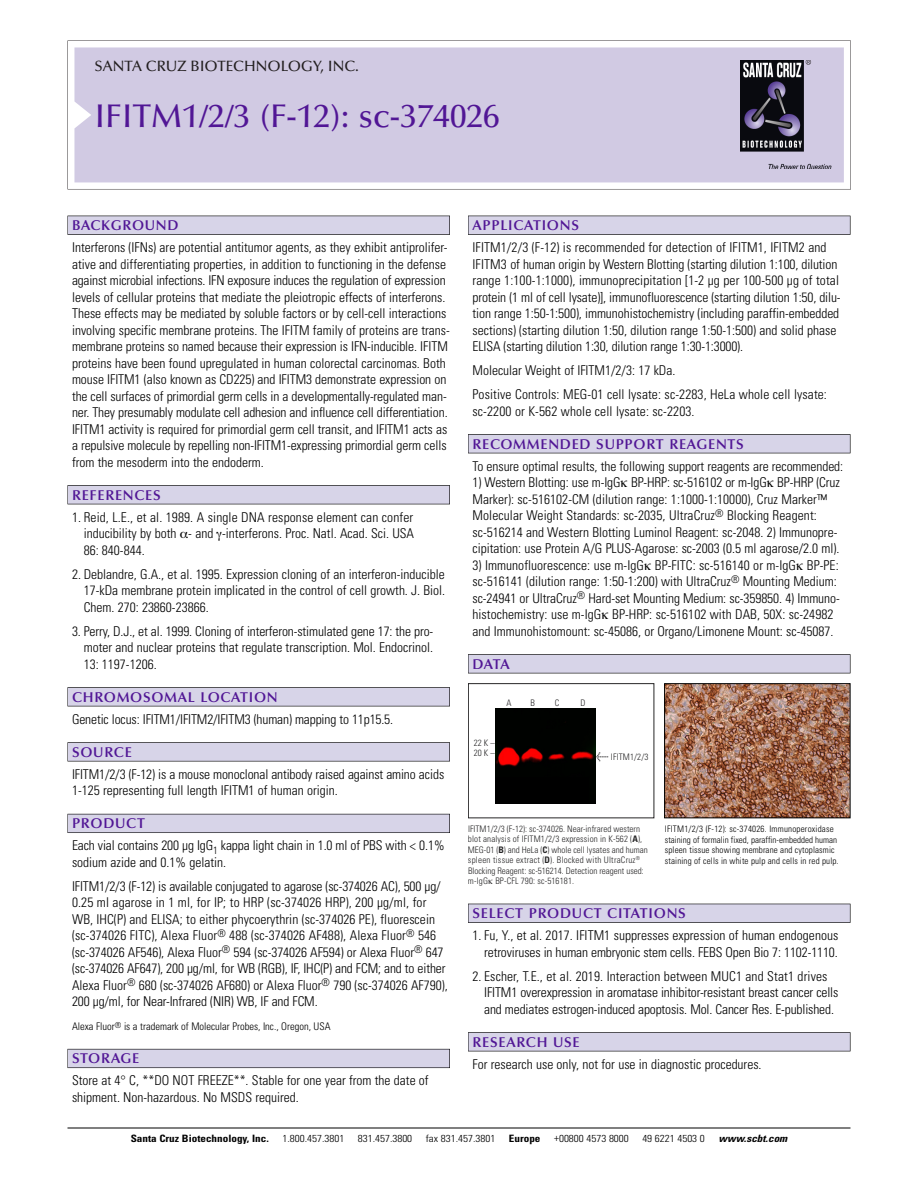
<style>
.page{position:relative;width:918px;height:1188px;background:#fff}
.page>*{position:absolute;margin:0;border:0;box-sizing:border-box;transform-origin:0 0}
.t1{font:500 33px "Optima";color:#511695}
.t2{font:500 15px "Optima";color:#231f20}
.t3{font:600 14.25px "Optima";letter-spacing:.05em;color:#511695}
.t4{font:300 condensed 13.5px/16.5px "Univers";color:#000}
.t5{font:300 condensed 10.5px "Univers";color:#000}
.t6{font:300 condensed 10.2px "Univers";color:#000;scale:1.1 1}
.t7{font:700 condensed 10.2px "Univers";color:#000;scale:1.1 1}
.t8{font:italic 700 condensed 10.2px "Univers";color:#000;scale:1.1 1}
.t9{font:300 condensed 9px/10.5px "Univers";letter-spacing:.005em;color:#272627}
.t10{font:300 condensed 9px/10.5px "Univers";letter-spacing:.015em;color:#000}
.s1{font-family:"Meta Plus";font-weight:400;font-stretch:normal;font-size:10.5px}
.s2{font-weight:700}
</style>
<div class="page">
<svg style="left:74px;top:41px;width:777px;height:148px"></svg>
<div style="left:74px;top:47px;width:770px;height:135px;background:#d1cae3"></div>
<img style="left:741px;top:60px;width:90px;height:108px">
<div style="left:68px;top:216px;width:382px;height:19px;background:#535256"></div>
<div style="left:68px;top:216px;width:381px;height:18px;background:#d7d4e8"></div>
<div style="left:68px;top:485px;width:382px;height:19px;background:#515155"></div>
<div style="left:68px;top:486px;width:381px;height:18px;background:#d7d4e8"></div>
<div style="left:68px;top:687px;width:382px;height:19px;background:#545357"></div>
<div style="left:68px;top:688px;width:381px;height:18px;background:#d7d4e8"></div>
<div style="left:68px;top:742px;width:382px;height:19px;background:#575659"></div>
<div style="left:68px;top:743px;width:381px;height:18px;background:#d7d4e8"></div>
<div style="left:68px;top:814px;width:382px;height:19px;background:#595860"></div>
<div style="left:68px;top:814px;width:381px;height:18px;background:#d7d4e8"></div>
<div style="left:68px;top:1049px;width:382px;height:19px;background:#64626c"></div>
<div style="left:68px;top:1049px;width:381px;height:18px;background:#d7d4e8"></div>
<div style="left:468px;top:216px;width:382px;height:19px;background:#535256"></div>
<div style="left:468px;top:216px;width:382px;height:18px;background:#d7d4e8"></div>
<div style="left:468px;top:434px;width:382px;height:19px;background:#515155"></div>
<div style="left:468px;top:435px;width:382px;height:18px;background:#d7d4e8"></div>
<div style="left:468px;top:654px;width:382px;height:19px;background:#545357"></div>
<div style="left:468px;top:655px;width:382px;height:18px;background:#d7d4e8"></div>
<div style="left:468px;top:904px;width:382px;height:19px;background:#525156"></div>
<div style="left:468px;top:904px;width:382px;height:18px;background:#d7d4e8"></div>
<div style="left:468px;top:1032px;width:382px;height:19px;background:#545357"></div>
<div style="left:468px;top:1033px;width:382px;height:18px;background:#d7d4e8"></div>
<hr style="left:68px;top:1128px;width:782px;height:1px;background:#000">
<img style="left:666px;top:685px;width:182px;height:131px">
<div style="left:664px;top:683px;width:186px;height:135px;border:1px solid #000"></div>
<div style="left:468px;top:683px;width:186px;height:135px;border:1px solid #272627"></div>
<img style="left:496px;top:709px;width:99px;height:94px">
<p class="t2" style="left:94px;top:60px;width:266px">SANTA CRUZ BIOTECHNOLOGY, INC.</p>
<p class="t1" style="left:94px;top:102px;width:407px">IFITM1/2/3 (F-12): sc-374026</p>
<p class="t3" style="left:72px;top:219px;width:108px">BACKGROUND</p>
<p class="t4" style="left:72px;top:240px;width:379px">Interferons (IFNs) are potential antitumor agents, as they exhibit antiprolifer&shy;ative and differentiating properties, in addition to functioning in the defense against microbial infections. IFN exposure induces the regulation of expression levels of cellular proteins that mediate the pleiotropic effects of interferons.<br>These effects may be mediated by soluble factors or by cell-cell interactions involving specific membrane proteins. The IFITM family of proteins are trans&shy;membrane proteins so named because their expression is IFN-inducible. IFITM proteins have been found upregulated in human colorectal carcinomas. Both mouse IFITM1 (also known as CD225) and IFITM3 demonstrate expression on the cell surfaces of primordial germ cells in a developmentally-regulated man&shy;ner. They presumably modulate cell adhesion and influence cell differentiation.<br>IFITM1 activity is required for primordial germ cell transit, and IFITM1 acts as a repulsive molecule by repelling non-IFITM1-expressing primordial germ cells from the mesoderm into the endoderm.</p>
<p class="t3" style="left:72px;top:489px;width:90px">REFERENCES</p>
<p class="t4" style="left:84px;top:510px;width:332px;text-align:justify;text-indent:-12px">1. Reid, L.E., et al. 1989. A single DNA response element can confer inducibility by both - and -interferons. Proc. Natl. Acad. Sci. USA 86: 840-844.</p>
<p class="t4" style="left:84px;top:567px;width:363px;text-align:justify;text-indent:-12px">2. Deblandre, G.A., et al. 1995. Expression cloning of an interferon-inducible 17-kDa membrane protein implicated in the control of cell growth. J. Biol.<br>Chem. 270: 23860-23866.</p>
<p class="t4" style="left:84px;top:624px;width:351px;text-align:justify;text-indent:-12px">3. Perry, D.J., et al. 1999. Cloning of interferon-stimulated gene 17: the pro&shy;moter and nuclear proteins that regulate transcription. Mol. Endocrinol.<br>13: 1197-1206.</p>
<p class="t3" style="left:72px;top:691px;width:207px">CHROMOSOMAL LOCATION</p>
<p class="t4" style="left:72px;top:712px;width:323px">Genetic locus: IFITM1/IFITM2/IFITM3 (human) mapping to 11p15.5.</p>
<p class="t3" style="left:72px;top:746px;width:61px">SOURCE</p>
<p class="t4" style="left:72px;top:767px;width:374px">IFITM1/2/3 (F-12) is a mouse monoclonal antibody raised against amino acids<br>1-125 representing full length IFITM1 of human origin.</p>
<p class="t3" style="left:72px;top:817px;width:74px">PRODUCT</p>
<p class="t4" style="left:72px;top:839px;width:374px">Each vial contains 200 µg IgG<sub>1</sub> kappa light chain in 1.0 ml of PBS with &lt; 0.1% sodium azide and 0.1% gelatin.</p>
<p class="t4" style="left:72px;top:879px;width:377px">IFITM1/2/3 (F-12) is available conjugated to agarose (sc-374026 AC), 500 µg/ 0.25 ml agarose in 1 ml, for IP; to HRP (sc-374026 HRP), 200 µg/ml, for WB, IHC(P) and ELISA; to either phycoerythrin (sc-374026 PE), fluorescein (sc-374026 FITC), Alexa Fluor<sup>®</sup> 488 (sc-374026 AF488), Alexa Fluor<sup>®</sup> 546 (sc-374026 AF546), Alexa Fluor<sup>®</sup> 594 (sc-374026 AF594) or Alexa Fluor<sup>®</sup> 647 (sc-374026 AF647), 200 µg/ml, for WB (RGB), IF, IHC(P) and FCM; and to either Alexa Fluor<sup>®</sup> 680 (sc-374026 AF680) or Alexa Fluor<sup>®</sup> 790 (sc-374026 AF790), 200 µg/ml, for Near-Infrared (NIR) WB, IF and FCM.</p>
<p class="t5" style="left:72px;top:1023px;width:260px">Alexa Fluor<sup>®</sup> is a trademark of Molecular Probes, Inc., Oregon, USA</p>
<p class="t3" style="left:72px;top:1053px;width:69px">STORAGE</p>
<p class="t4" style="left:72px;top:1074px;width:358px">Store at 4° C, **DO NOT FREEZE**. Stable for one year from the date of shipment. Non-hazardous. No MSDS required.</p>
<p class="t3" style="left:473px;top:219px;width:108px">APPLICATIONS</p>
<p class="t4" style="left:473px;top:240px;width:370px">IFITM1/2/3 (F-12) is recommended for detection of IFITM1, IFITM2 and IFITM3 of human origin by Western Blotting (starting dilution 1:100, dilution range 1:100-1:1000), immunoprecipitation [1-2 µg per 100-500 µg of total protein (1 ml of cell lysate)], immunofluorescence (starting dilution 1:50, dilu&shy;tion range 1:50-1:500), immunohistochemistry (including paraffin-embedded sections) (starting dilution 1:50, dilution range 1:50-1:500) and solid phase ELISA (starting dilution 1:30, dilution range 1:30-1:3000).</p>
<p class="t4" style="left:473px;top:363px;width:204px">Molecular Weight of IFITM1/2/3: 17 kDa.</p>
<p class="t4" style="left:473px;top:387px;width:356px">Positive Controls: MEG-01 cell lysate: sc-2283, HeLa whole cell lysate: sc-2200 or K-562 whole cell lysate: sc-2203.</p>
<p class="t3" style="left:473px;top:438px;width:273px">RECOMMENDED SUPPORT REAGENTS</p>
<p class="t4" style="left:473px;top:459px;width:372px">To ensure optimal results, the following support reagents are recommended:</p>
<p class="t4" style="left:473px;top:475px;width:369px">1) Western Blotting: use m-IgG BP-HRP: sc-516102 or m-IgG BP-HRP (Cruz Marker): sc-516102-CM (dilution range: 1:1000-1:10000), Cruz Marker™ Molecular Weight Standards: sc-2035, UltraCruz<sup>®</sup> Blocking Reagent: sc-516214 and Western Blotting Luminol Reagent: sc-2048. 2) Immunopre&shy;cipitation: use Protein A/G PLUS-Agarose: sc-2003 (0.5 ml agarose/2.0 ml).</p>
<p class="t4" style="left:473px;top:558px;width:369px">3) Immunofluorescence: use m-IgG BP-FITC: sc-516140 or m-IgG BP-PE: sc-516141 (dilution range: 1:50-1:200) with UltraCruz<sup>®</sup> Mounting Medium: sc-24941 or UltraCruz<sup>®</sup> Hard-set Mounting Medium: sc-359850. 4) Immuno&shy;histochemistry: use m-IgG BP-HRP: sc-516102 with DAB, 50X: sc-24982 and Immunohistomount: sc-45086, or Organo/Limonene Mount: sc-45087.</p>
<p class="t3" style="left:473px;top:658px;width:39px">DATA</p>
<p class="t9" style="left:507px;top:698px;width:7px">A</p>
<p class="t9" style="left:530px;top:698px;width:6px">B</p>
<p class="t9" style="left:555px;top:698px;width:6px">C</p>
<p class="t9" style="left:580px;top:698px;width:7px">D</p>
<p class="t9" style="left:474px;top:739px;width:22px;line-height:10.1px">22K–<br>20K–</p>
<p class="t9" style="left:596px;top:752px;width:54px"><span class="s1">&lt;</span> IFITM1/2/3</p>
<p class="t9" style="left:468px;top:824px;width:181px">IFITM1/2/3 (F-12): sc-374026. Near-infrared western blot analysis of IFITM1/2/3 expression in K-562 (<span class="s2">A</span>), MEG-01 (<span class="s2">B</span>) and HeLa (<span class="s2">C</span>) whole cell lysates and human spleen tissue extract (<span class="s2">D</span>). Blocked with UltraCruz<sup>® </sup>Blocking Reagent: sc-516214. Detection reagent used: m-IgG BP-CFL 790: sc-516181.</p>
<p class="t10" style="left:665px;top:825px;width:175px">IFITM1/2/3 (F-12): sc-374026. Immunoperoxidase staining of formalin fixed, paraffin-embedded human spleen tissue showing membrane and cytoplasmic staining of cells in white pulp and cells in red pulp.</p>
<p class="t3" style="left:473px;top:907px;width:215px">SELECT PRODUCT CITATIONS</p>
<p class="t4" style="left:473px;top:928px;width:367px;text-align:right">1. Fu, Y., et al. 2017. IFITM1 suppresses expression of human endogenous retroviruses in human embryonic stem cells. FEBS Open Bio 7: 1102-1110.</p>
<p class="t4" style="left:484px;top:969px;width:356px;text-indent:-12px">2. Escher, T.E., et al. 2019. Interaction between MUC1 and Stat1 drives<br>IFITM1 overexpression in aromatase inhibitor-resistant breast cancer cells and mediates estrogen-induced apoptosis. Mol. Cancer Res. E-published.</p>
<p class="t3" style="left:473px;top:1036px;width:109px">RESEARCH USE</p>
<p class="t4" style="left:473px;top:1057px;width:291px">For research use only, not for use in diagnostic procedures.</p>
<p class="t7" style="left:131px;top:1135px;width:127px">Santa Cruz Biotechnology, Inc.</p>
<p class="t6" style="left:282px;top:1135px;width:58px">1.800.457.3801</p>
<p class="t6" style="left:358px;top:1135px;width:51px">831.457.3800</p>
<p class="t6" style="left:426px;top:1135px;width:65px">fax 831.457.3801</p>
<p class="t7" style="left:509px;top:1135px;width:30px">Europe</p>
<p class="t6" style="left:554px;top:1135px;width:69px">+00800 4573 8000</p>
<p class="t6" style="left:642px;top:1135px;width:58px">49 6221 4503 0</p>
<p class="t8" style="left:719px;top:1135px;width:66px">www.scbt.com</p>
</div>
